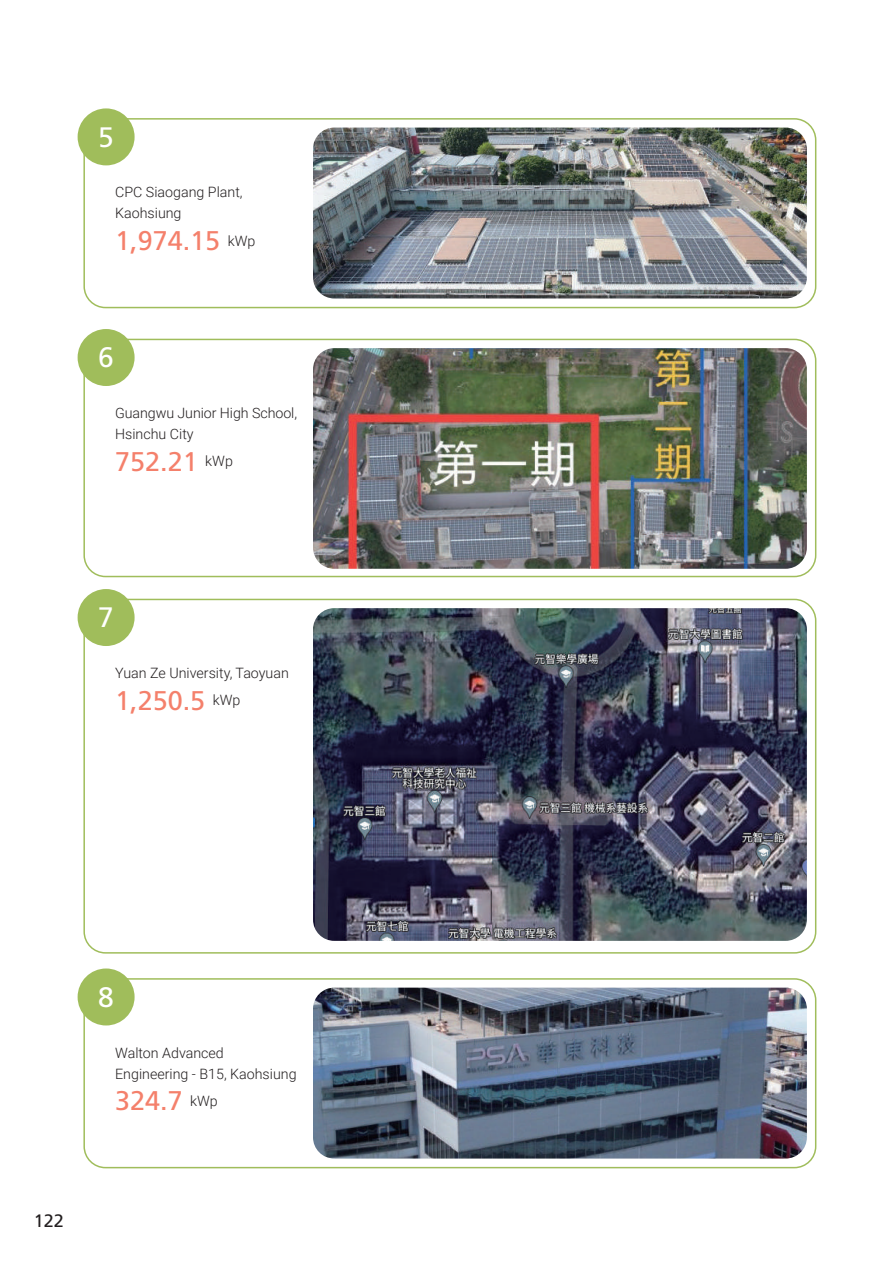
<style>
.page{position:relative;width:893px;height:1263px;background:#fff}
.page>*{position:absolute;margin:0;border:0;box-sizing:border-box;transform-origin:0 0}
.t1{font:28.2px "Frutiger";color:#fff}
.t2{font:27px "Frutiger";color:#f4806b}
.t3{font:18px "Frutiger";color:#231f20}
.t4{font:300 14.25px/21px "Roboto";color:#231f20}
</style>
<div class="page">
<div style="left:83px;top:118px;width:733px;height:190px;border:2px solid #a0bd5b;border-radius:21px"></div>
<div style="left:78px;top:108px;width:57px;height:57px;background:#a0bd5b;border-radius:50%"></div>
<img style="left:313px;top:128px;width:494px;height:170px">
<div style="left:83px;top:339px;width:733px;height:238px;border:2px solid #a0bd5b;border-radius:21px"></div>
<div style="left:78px;top:329px;width:57px;height:57px;background:#a0bd5b;border-radius:50%"></div>
<img style="left:313px;top:348px;width:494px;height:221px">
<div style="left:83px;top:599px;width:733px;height:355px;border:2px solid #a0bd5b;border-radius:21px"></div>
<div style="left:78px;top:589px;width:57px;height:57px;background:#a0bd5b;border-radius:50%"></div>
<img style="left:313px;top:608px;width:494px;height:333px">
<div style="left:83px;top:978px;width:733px;height:190px;border:2px solid #a0bd5b;border-radius:21px"></div>
<div style="left:78px;top:968px;width:57px;height:57px;background:#a0bd5b;border-radius:50%"></div>
<img style="left:313px;top:988px;width:494px;height:170px">
<h1 class="t1" style="left:98px;top:120px;width:17px">5</h1>
<p class="t4" style="left:115px;top:181px;width:129px">CPC Siaogang Plant,<br>Kaohsiung</p>
<h2 class="t2" style="left:115px;top:225px;width:142px">1,974.15 <sup>kWp</sup></h2>
<h1 class="t1" style="left:98px;top:341px;width:17px">6</h1>
<p class="t4" style="left:115px;top:402px;width:183px">Guangwu Junior High School,<br>Hsinchu City</p>
<h2 class="t2" style="left:115px;top:445px;width:119px">752.21 <sup>kWp</sup></h2>
<h1 class="t1" style="left:98px;top:601px;width:17px">7</h1>
<p class="t4" style="left:115px;top:662px;width:175px">Yuan Ze University, Taoyuan</p>
<h2 class="t2" style="left:115px;top:684px;width:127px">1,250.5 <sup>kWp</sup></h2>
<h1 class="t1" style="left:98px;top:980px;width:17px">8</h1>
<p class="t4" style="left:115px;top:1041px;width:183px">Walton Advanced<br>Engineering - B15, Kaohsiung</p>
<h2 class="t2" style="left:115px;top:1085px;width:104px">324.7 <sup>kWp</sup></h2>
<p class="t3" style="left:34px;top:1210px;width:32px">122</p>
</div>
